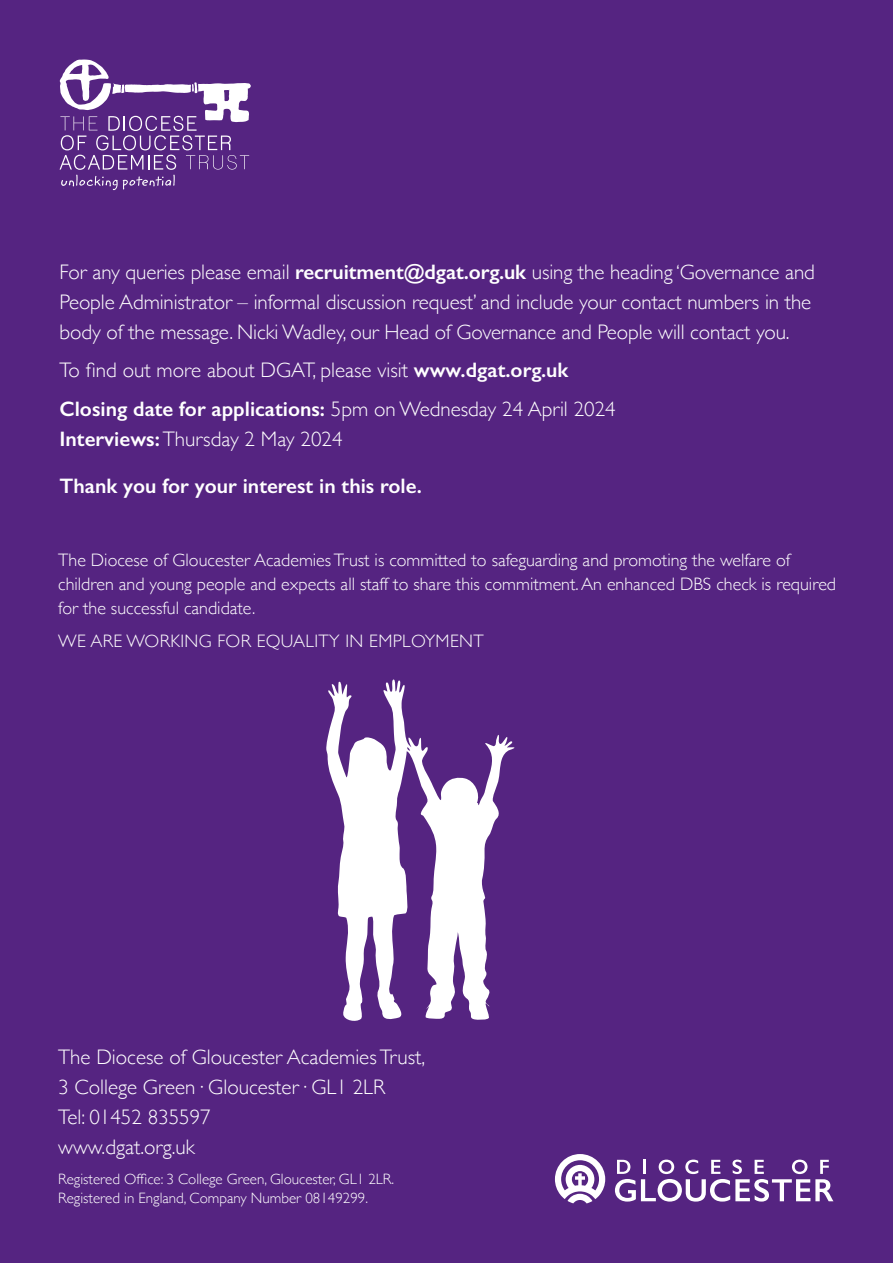
<style>
.page{position:relative;width:893px;height:1263px;background:#552481}
.page>*{position:absolute;margin:0;border:0;box-sizing:border-box;transform-origin:0 0}
.t1{font:300 21px/30px "Gill Sans";letter-spacing:-.005em;color:#fff}
.t2{font:600 21px "Gill Sans";color:#fff}
.t3{font:300 18px/24px "Gill Sans";color:#fff}
.t4{font:300 18px "Gill Sans";letter-spacing:.02em;color:#fff}
.t5{font:300 15px/19.5px "Gill Sans";color:#fff}
.s1{font-weight:600}
</style>
<div class="page">
<svg style="left:60px;top:59px;width:191px;height:131px"></svg>
<svg style="left:326px;top:679px;width:189px;height:342px"></svg>
<svg style="left:615px;top:1159px;width:218px;height:42px"></svg>
<svg style="left:555px;top:1154px;width:50px;height:49px"></svg>
<p class="t1" style="left:60px;top:256px;width:757px">For any queries please email <span class="s1">recruitment@dgat.org.uk</span> using the heading ‘Governance and<br>People Administrator – informal discussion request’ and include your contact numbers in the body of the message. Nicki Wadley, our Head of Governance and People will contact you.</p>
<p class="t1" style="left:60px;top:350px;width:558px;line-height:38.5px">To find out more about DGAT, please visit <span class="s1">www.dgat.org.uk<br>Closing date for applications:</span> 5pm on Wednesday 24 April 2024</p>
<p class="t1" style="left:60px;top:423px;width:285px"><span class="s1">Interviews:</span> Thursday 2 May 2024</p>
<p class="t2" style="left:60px;top:473px;width:364px">Thank you for your interest in this role.</p>
<p class="t3" style="left:58px;top:548px;width:779px">The Diocese of Gloucester Academies Trust is committed to safeguarding and promoting the welfare of children and young people and expects all staff to share this commitment. An enhanced DBS check is required for the successful candidate.</p>
<p class="t4" style="left:58px;top:627px;width:427px">WE ARE WORKING FOR EQUALITY IN EMPLOYMENT</p>
<p class="t1" style="left:58px;top:1041px;width:369px">The Diocese of Gloucester Academies Trust,<br>3 College Green· Gloucester· GL1 2LR<br>Tel: 01452 835597<br>www.dgat.org.uk</p>
<p class="t5" style="left:58px;top:1168px;width:337px">Registered Office: 3 College Green, Gloucester, GL1 2LR.<br>Registered in England, Company Number 08149299.</p>
</div>
